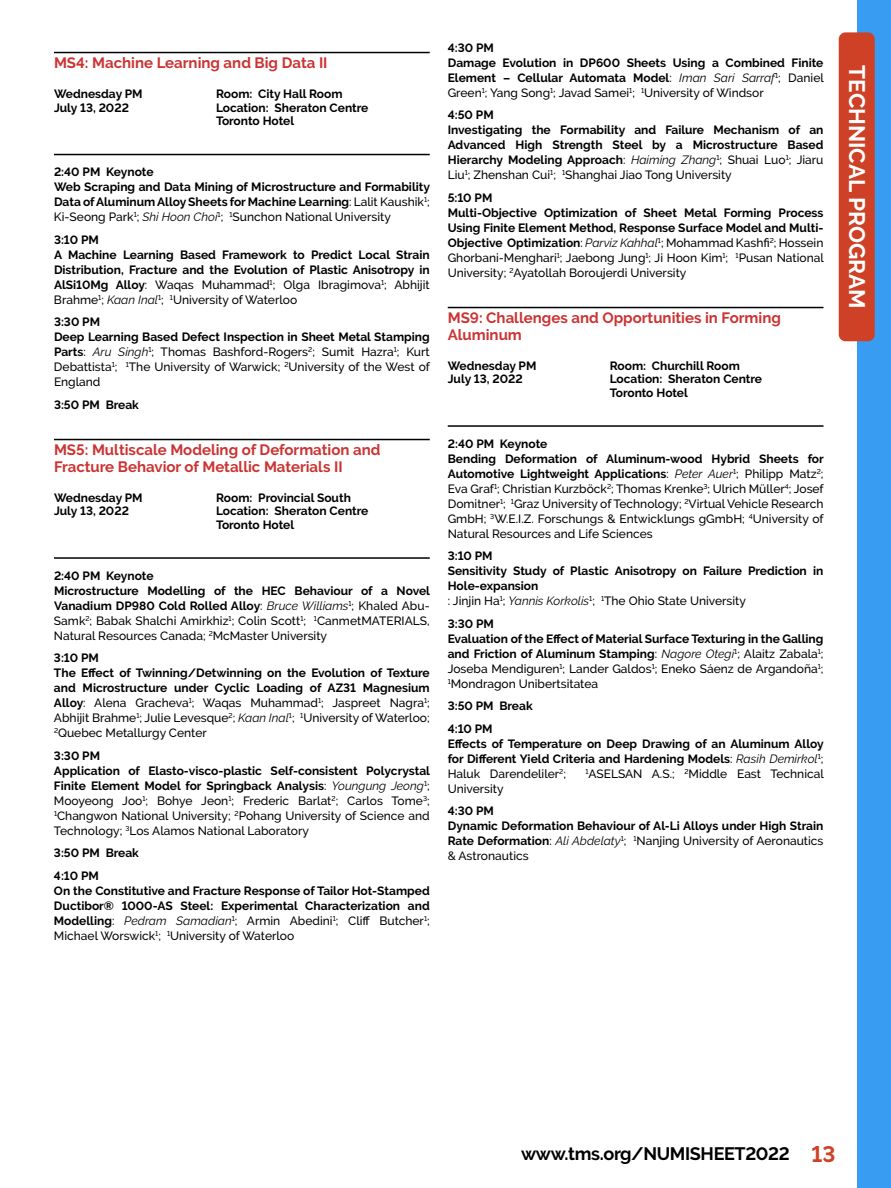
<style>
.page{position:relative;width:891px;height:1188px;background:#fff}
.page>*{position:absolute;margin:0;border:0;box-sizing:border-box;transform-origin:0 0}
.t1{font:700 22.5px "Raleway";color:#fff}
.t2{font:700 18px "Raleway";letter-spacing:-.02em;color:#000}
.t3{font:700 15px/16.5px "Raleway";color:#c33}
.t4{font:700 12px/15px "Raleway";color:#000}
.t5{font:500 12px/15px "Raleway";color:#000}
.s1{font-weight:500}
.s2{font-weight:400;font-style:italic}
.s3{font-weight:700}
.s4{font-size:22.35px;color:#ce4126}
</style>
<div class="page">
<div style="left:857px;top:0;width:34px;height:1188px;background:#389cf2"></div>
<div style="left:839px;top:32px;width:36px;height:309px;background:#ce4126;border-radius:7px"></div>
<hr style="left:54px;top:52px;width:376px;height:1px;background:#000">
<hr style="left:54px;top:154px;width:376px;height:1px;background:#000">
<hr style="left:54px;top:439px;width:376px;height:1px;background:#000">
<hr style="left:54px;top:557px;width:376px;height:2px;background:#000">
<hr style="left:448px;top:307px;width:376px;height:1px;background:#000">
<hr style="left:448px;top:425px;width:376px;height:2px;background:#000">
<p class="t3" style="left:54px;top:55px;width:275px">MS4: Machine Learning and Big Data II</p>
<p class="t4" style="left:54px;top:87px;width:90px">Wednesday PM</p>
<p class="t4" style="left:216px;top:87px;width:128px">Room: City Hall Room</p>
<p class="t4" style="left:54px;top:100px;width:76px">July 13, 2022</p>
<p class="t4" style="left:216px;top:101px;width:154px;line-height:13.5px">Location: Sheraton Centre<br>Toronto Hotel</p>
<p class="t4" style="left:54px;top:165px;width:378px">2:40 PM Keynote<br>Web Scraping and Data Mining of Microstructure and Formability Data of Aluminum Alloy Sheets for Machine Learning<span class="s1">: Lalit Kaushik</span><sup>1</sup><span class="s1">; Ki-Seong Park</span><sup>1</sup><span class="s1">;</span> <span class="s2">Shi Hoon Choi</span><sup>1</sup><span class="s1">;</span> <sup>1</sup><span class="s1">Sunchon National University</span></p>
<p class="t4" style="left:54px;top:232px;width:377px">3:10 PM<br>A Machine Learning Based Framework to Predict Local Strain Distribution, Fracture and the Evolution of Plastic Anisotropy in AlSi10Mg Alloy<span class="s1">: Waqas Muhammad</span><sup>1</sup><span class="s1">; Olga Ibragimova</span><sup>1</sup><span class="s1">; Abhijit Brahme</span><sup>1</sup><span class="s1">;</span> <span class="s2">Kaan Inal</span><sup>1</sup><span class="s1">;</span> <sup>1</sup><span class="s1">University of Waterloo</span></p>
<p class="t5" style="left:54px;top:315px;width:378px"><span class="s3">3:30 PM<br>Deep Learning Based Defect Inspection in Sheet Metal Stamping Parts</span>: <span class="s2">Aru Singh</span><sup>1</sup>; Thomas Bashford-Rogers<sup>2</sup>; Sumit Hazra<sup>1</sup>; Kurt Debattista<sup>1</sup>; <sup>1</sup>The University of Warwick; <sup>2</sup>University of the West of England</p>
<p class="t4" style="left:54px;top:397px;width:86px">3:50 PM Break</p>
<p class="t3" style="left:54px;top:442px;width:328px">MS5: Multiscale Modeling of Deformation and<br>Fracture Behavior of Metallic Materials II</p>
<p class="t4" style="left:54px;top:490px;width:90px">Wednesday PM</p>
<p class="t4" style="left:216px;top:490px;width:136px">Room: Provincial South</p>
<p class="t4" style="left:54px;top:504px;width:76px">July 13, 2022</p>
<p class="t4" style="left:216px;top:504px;width:154px;line-height:13.5px">Location: Sheraton Centre<br>Toronto Hotel</p>
<p class="t5" style="left:54px;top:568px;width:378px"><span class="s3">2:40 PM Keynote<br>Microstructure Modelling of the HEC Behaviour of a Novel Vanadium DP980 Cold Rolled Alloy</span>: <span class="s2">Bruce Williams</span><sup>1</sup>; Khaled Abu-Samk<sup>2</sup>; Babak Shalchi Amirkhiz<sup>1</sup>; Colin Scott<sup>1</sup>; <sup>1</sup>CanmetMATERIALS, Natural Resources Canada; <sup>2</sup>McMaster University</p>
<p class="t5" style="left:54px;top:651px;width:377px"><span class="s3">3:10 PM<br>The Effect of Twinning/Detwinning on the Evolution of Texture and Microstructure under Cyclic Loading of AZ31 Magnesium Alloy</span>: Alena Gracheva<sup>1</sup>; Waqas Muhammad<sup>1</sup>; Jaspreet Nagra<sup>1</sup>; Abhijit Brahme<sup>1</sup>; Julie Levesque<sup>2</sup>; <span class="s2">Kaan Inal</span><sup>1</sup>; <sup>1</sup>University of Waterloo; <sup>2</sup>Quebec Metallurgy Center</p>
<p class="t5" style="left:54px;top:748px;width:378px"><span class="s3">3:30 PM<br>Application of Elasto-visco-plastic Self-consistent Polycrystal Finite Element Model for Springback Analysis</span>: <span class="s2">Youngung Jeong</span><sup>1</sup>; Mooyeong Joo<sup>1</sup>; Bohye Jeon<sup>1</sup>; Frederic Barlat<sup>2</sup>; Carlos Tome<sup>3</sup>; <sup>1</sup>Changwon National University; <sup>2</sup>Pohang University of Science and Technology; <sup>3</sup>Los Alamos National Laboratory</p>
<p class="t4" style="left:54px;top:842px;width:86px;line-height:22.5px">3:50 PM Break<br>4:10 PM</p>
<p class="t4" style="left:54px;top:883px;width:377px;text-align:justify">On the Constitutive and Fracture Response of Tailor Hot-Stamped Ductibor® 1000-AS Steel: Experimental Characterization and Modelling<span class="s1">:</span> <span class="s2">Pedram Samadian</span><sup>1</sup><span class="s1">; Armin Abedini</span><sup>1</sup><span class="s1">; Cliff Butcher</span><sup>1</sup><span class="s1">; Michael Worswick</span><sup>1</sup><span class="s1">;</span> <sup>1</sup><span class="s1">University of Waterloo</span></p>
<p class="t4" style="left:448px;top:40px;width:378px">4:30 PM<br>Damage Evolution in DP600 Sheets Using a Combined Finite Element – Cellular Automata Model<span class="s1">:</span> <span class="s2">Iman Sari Sarraf</span><sup>1</sup><span class="s1">; Daniel Green</span><sup>1</sup><span class="s1">; Yang Song</span><sup>1</sup><span class="s1">; Javad Samei</span><sup>1</sup><span class="s1">;</span> <sup>1</sup><span class="s1">University of Windsor</span></p>
<p class="t4" style="left:448px;top:108px;width:377px">4:50 PM<br>Investigating the Formability and Failure Mechanism of an Advanced High Strength Steel by a Microstructure Based Hierarchy Modeling Approach<span class="s1">:</span> <span class="s2">Haiming Zhang</span><sup>1</sup><span class="s1">; Shuai Luo</span><sup>1</sup><span class="s1">; Jiaru Liu</span><sup>1</sup><span class="s1">; Zhenshan Cui</span><sup>1</sup><span class="s1">;</span> <sup>1</sup><span class="s1">Shanghai Jiao Tong University</span></p>
<p class="t4" style="left:448px;top:190px;width:378px">5:10 PM<br>Multi-Objective Optimization of Sheet Metal Forming Process Using Finite Element Method, Response Surface Model and Multi-Objective Optimization<span class="s1">:</span> <span class="s2">Parviz Kahhal</span><sup>1</sup><span class="s1">; Mohammad Kashfi</span><sup>2</sup><span class="s1">; Hossein Ghorbani-Menghari</span><sup>1</sup><span class="s1">; Jaebong Jung</span><sup>1</sup><span class="s1">; Ji Hoon Kim</span><sup>1</sup><span class="s1">;</span> <sup>1</sup><span class="s1">Pusan National University;</span> <sup>2</sup><span class="s1">Ayatollah Boroujerdi University</span></p>
<p class="t3" style="left:448px;top:310px;width:335px">MS9: Challenges and Opportunities in Forming<br>Aluminum</p>
<p class="t4" style="left:448px;top:358px;width:90px">Wednesday PM</p>
<p class="t4" style="left:610px;top:358px;width:132px">Room: Churchill Room</p>
<p class="t4" style="left:448px;top:372px;width:77px">July 13, 2022</p>
<p class="t4" style="left:610px;top:372px;width:154px;line-height:13.5px">Location: Sheraton Centre<br>Toronto Hotel</p>
<p class="t5" style="left:448px;top:436px;width:378px"><span class="s3">2:40 PM Keynote<br>Bending Deformation of Aluminum-wood Hybrid Sheets for Automotive Lightweight Applications</span>: <span class="s2">Peter Auer</span><sup>1</sup>; Philipp Matz<sup>2</sup>; Eva Graf<sup>1</sup>; Christian Kurzböck<sup>2</sup>; Thomas Krenke<sup>3</sup>; Ulrich Müller<sup>4</sup>; Josef Domitner<sup>1</sup>; <sup>1</sup>Graz University of Technology; <sup>2</sup>Virtual Vehicle Research GmbH; <sup>3</sup>W.E.I.Z. Forschungs &amp; Entwicklungs gGmbH; <sup>4</sup>University of Natural Resources and Life Sciences</p>
<p class="t4" style="left:448px;top:549px;width:377px">3:10 PM<br>Sensitivity Study of Plastic Anisotropy on Failure Prediction in Hole-expansion<br><span class="s1">: Jinjin Ha</span><sup>1</sup><span class="s1">;</span> <span class="s2">Yannis Korkolis</span><sup>1</sup><span class="s1">;</span> <sup>1</sup><span class="s1">The Ohio State University</span></p>
<p class="t4" style="left:448px;top:616px;width:377px">3:30 PM<br>Evaluation of the Effect of Material Surface Texturing in the Galling and Friction of Aluminum Stamping<span class="s1">:</span> <span class="s2">Nagore Otegi</span><sup>1</sup><span class="s1">; Alaitz Zabala</span><sup>1</sup><span class="s1">; Joseba Mendiguren</span><sup>1</sup><span class="s1">; Lander Galdos</span><sup>1</sup><span class="s1">; Eneko Sáenz de Argandoña</span><sup>1</sup><span class="s1">; </span><sup>1</sup><span class="s1">Mondragon Unibertsitatea</span></p>
<p class="t4" style="left:448px;top:695px;width:86px;line-height:22.5px">3:50 PM Break<br>4:10 PM</p>
<p class="t4" style="left:448px;top:736px;width:378px;text-align:justify">Effects of Temperature on Deep Drawing of an Aluminum Alloy for Different Yield Criteria and Hardening Models<span class="s1">:</span> <span class="s2">Rasih Demirkol</span><sup>1</sup><span class="s1">; Haluk Darendeliler</span><sup>2</sup><span class="s1">;</span></p>
<p class="t5" style="left:585px;top:766px;width:240px"><sup>1</sup>ASELSAN A.S.; <sup>2</sup>Middle East Technical</p>
<p class="t5" style="left:448px;top:781px;width:57px">University</p>
<p class="t4" style="left:448px;top:804px;width:377px">4:30 PM<br>Dynamic Deformation Behaviour of Al-Li Alloys under High Strain Rate Deformation<span class="s1">:</span> <span class="s2">Ali Abdelaty</span><sup>1</sup><span class="s1">;</span> <sup>1</sup><span class="s1">Nanjing University of Aeronautics &amp; Astronautics</span></p>
<h1 class="t1" style="left:870px;top:65px;width:244px;rotate:90deg">TECHNICAL PROGRAM</h1>
<h2 class="t2" style="left:521px;top:1143px;width:316px">www.tms.org/NUMISHEET2022 <span class="s4">13</span></h2>
</div>
